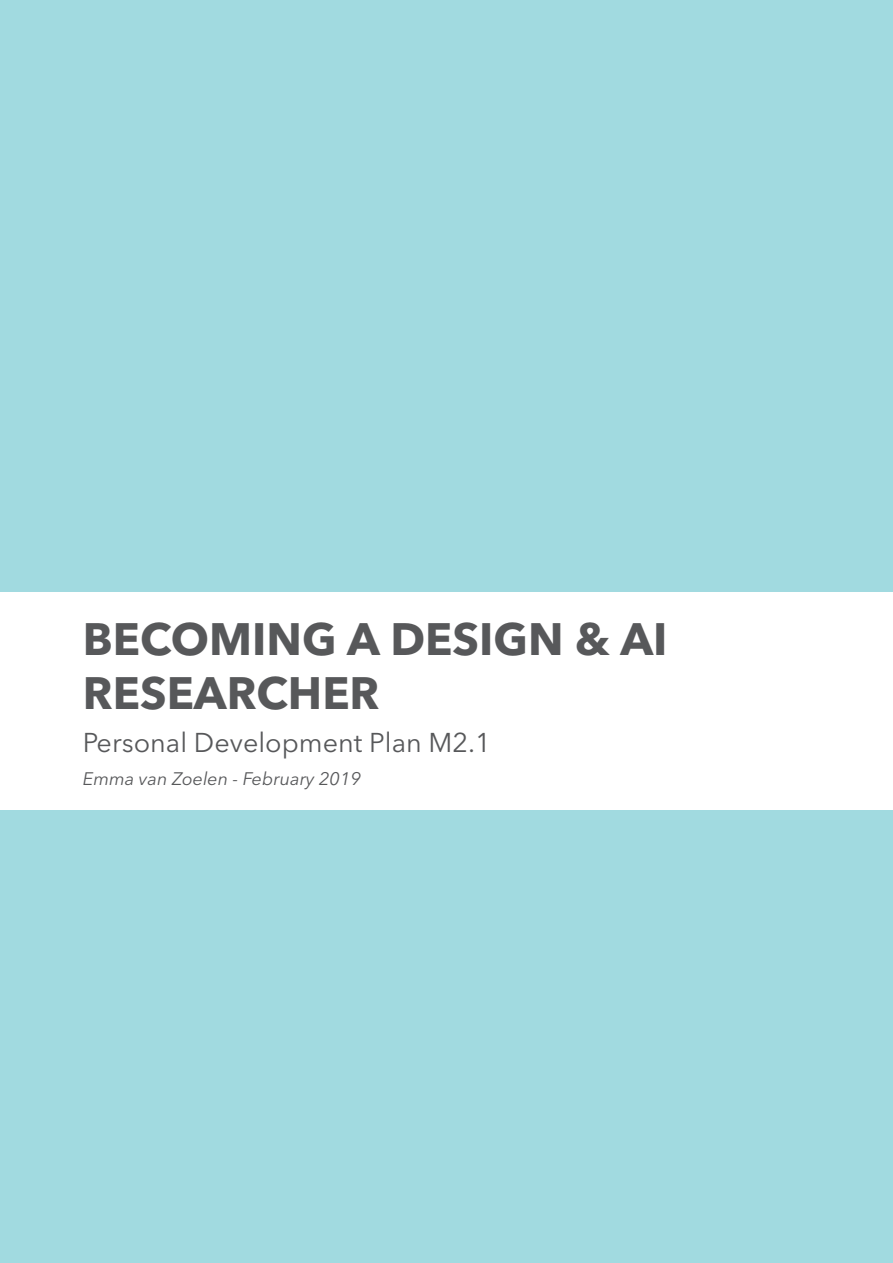
<style>
.page{position:relative;width:893px;height:1263px;background:#fff}
.page>*{position:absolute;margin:0;border:0;box-sizing:border-box;transform-origin:0 0}
.t1{font:700 45px/54px "Avenir Next LT Pro";color:#57585a}
.t2{font:27px "Avenir Next LT Pro";color:#57585a}
.t3{font:italic 18px "Avenir Next LT Pro";color:#57585a}
</style>
<div class="page">
<div style="left:0;top:810px;width:893px;height:453px;background:#a1dae0"></div>
<div style="left:0;top:0;width:893px;height:591px;background:#a1dae0"></div>
<p class="t1" style="left:83px;top:612px;width:586px">BECOMING A DESIGN &amp; AI<br>RESEARCHER</p>
<p class="t2" style="left:83px;top:726px;width:409px">Personal Development Plan M2.1</p>
<p class="t3" style="left:83px;top:768px;width:279px">Emma van Zoelen - February 2019</p>
</div>
